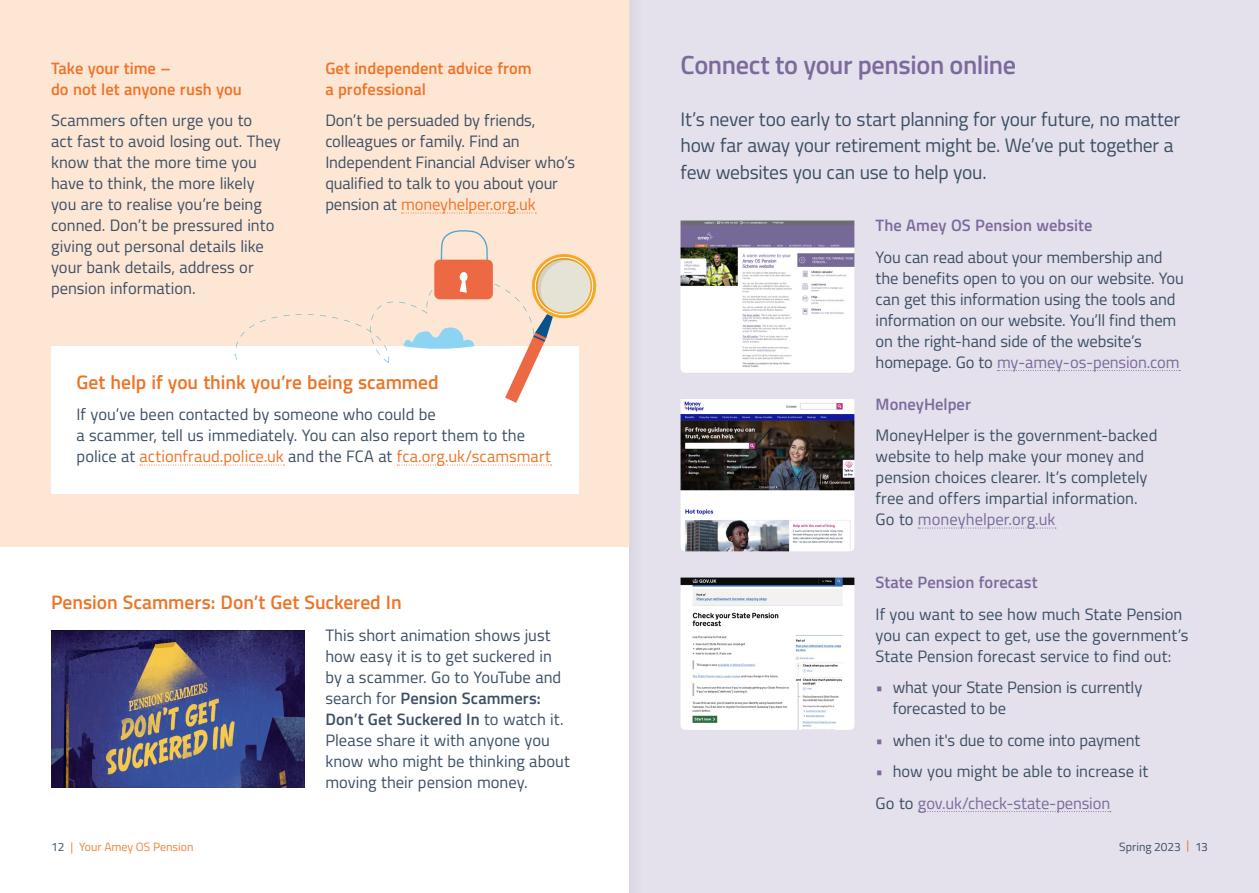
<style>
.page{position:relative;width:1259px;height:893px;background:#fff}
.page>*{position:absolute;margin:0;border:0;box-sizing:border-box;transform-origin:0 0}
.t1{font:600 26.25px "Titillium Web";letter-spacing:-.015em;color:#7b6a9c}
.t2{font:19.5px/26.2px "Titillium Web";letter-spacing:-.015em;color:#3c4f64}
.t3{font:600 19.5px "Titillium Web";letter-spacing:-.005em;color:#ee7326}
.t4{font:16.5px/21px "Titillium Web";color:#3c4f64}
.t5{font:600 16.5px/21px "Titillium Web";color:#ee7326}
.t6{font:600 16.5px "Titillium Web";color:#7b6a9c}
.t7{font:12px "Titillium Web";color:#f0823a}
.t8{font:12px "Titillium Web";color:#3c4f64}
.s1{color:#ee7326}
.s2{font-weight:600}
.s3{color:#7b6a9c}
.s4{color:#3c4f64}
</style>
<div class="page">
<div style="left:629px;top:0;width:630px;height:893px;background:#e4e0ec"></div>
<svg style="left:997px;top:370px;width:183px;height:1px"></svg>
<svg style="left:918px;top:528px;width:138px;height:1px"></svg>
<svg style="left:918px;top:811px;width:192px;height:1px"></svg>
<div style="left:0;top:0;width:629px;height:546px;background:#fde6d4"></div>
<svg style="left:401px;top:213px;width:135px;height:1px"></svg>
<img style="left:51px;top:630px;width:253px;height:158px">
<div style="left:51px;top:346px;width:527px;height:148px;background:#fff"></div>
<svg style="left:140px;top:465px;width:144px;height:1px"></svg>
<svg style="left:397px;top:465px;width:155px;height:1px"></svg>
<svg style="left:235px;top:230px;width:361px;height:183px"></svg>
<img style="left:680px;top:221px;width:174px;height:152px">
<img style="left:680px;top:578px;width:174px;height:152px">
<img style="left:680px;top:399px;width:174px;height:152px">
<div style="left:629px;top:0;width:13px;height:893px;background:#dfdbe6"></div>
<p class="t5" style="left:51px;top:56px;width:192px">Take your time –<br>do not let anyone rush you</p>
<p class="t4" style="left:51px;top:109px;width:231px">Scammers often urge you to<br>act fast to avoid losing out. They know that the more time you have to think, the more likely you are to realise you’re being conned. Don’t be pressured into giving out personal details like your bank details, address or pension information.</p>
<p class="t5" style="left:325px;top:56px;width:208px">Get independent advice from a professional</p>
<p class="t4" style="left:325px;top:109px;width:251px">Don’t be persuaded by friends, colleagues or family. Find an<br>Independent Financial Adviser who’s qualified to talk to you about your pension at <span class="s1">moneyhelper.org.uk</span></p>
<p class="t3" style="left:77px;top:367px;width:363px">Get help if you think you’re being scammed</p>
<p class="t4" style="left:77px;top:403px;width:476px">If you’ve been contacted by someone who could be<br>a scammer, tell us immediately. You can also report them to the police at <span class="s1">actionfraud.police.uk</span> and the FCA at <span class="s1">fca.org.uk/scamsmart</span></p>
<p class="t3" style="left:51px;top:588px;width:352px">Pension Scammers: Don’t Get Suckered In</p>
<p class="t4" style="left:325px;top:624px;width:246px">This short animation shows just how easy it is to get suckered in by a scammer. Go to YouTube and search for <span class="s2">Pension Scammers:<br>Don’t Get Suckered In</span> to watch it.<br>Please share it with anyone you know who might be thinking about moving their pension money.</p>
<h1 class="t1" style="left:680px;top:45px;width:337px">Connect to your pension online</h1>
<p class="t2" style="left:680px;top:105px;width:501px">It’s never too early to start planning for your future, no matter how far away your retirement might be. We’ve put together a few websites you can use to help you.</p>
<p class="t6" style="left:875px;top:213px;width:218px">The Amey OS Pension website</p>
<p class="t4" style="left:875px;top:245px;width:310px">You can read about your membership and the benefits open to you on our website. You can get this information using the tools and information on our website. You’ll find them on the right-hand side of the website’s homepage. Go to <span class="s3">my-amey-os-pension.com</span></p>
<p class="t6" style="left:875px;top:391px;width:97px">MoneyHelper</p>
<p class="t4" style="left:875px;top:424px;width:283px">MoneyHelper is the government-backed website to help make your money and pension choices clearer. It’s completely free and offers impartial information.<br>Go to <span class="s3">moneyhelper.org.uk</span></p>
<p class="t6" style="left:875px;top:570px;width:163px">State Pension forecast</p>
<p class="t4" style="left:875px;top:602px;width:314px">If you want to see how much State Pension you can expect to get, use the government’s<br>State Pension forecast service to find out:</p>
<p class="t4" style="left:892px;top:676px;width:251px;text-indent:-17px"><span class="s3">•</span> what your State Pension is currently forecasted to be</p>
<p class="t4" style="left:875px;top:728px;width:266px"><span class="s3">•</span> when it's due to come into payment</p>
<p class="t4" style="left:875px;top:755px;width:274px;line-height:31.5px"><span class="s3">•</span> how you might be able to increase it<br>Go to <span class="s3">gov.uk/check-state-pension</span></p>
<p class="t7" style="left:51px;top:838px;width:144px"><span class="s4">12</span> | Your Amey OS Pension</p>
<p class="t8" style="left:1119px;top:838px;width:90px">Spring 2023 <span class="s1">|</span> 13</p>
</div>
